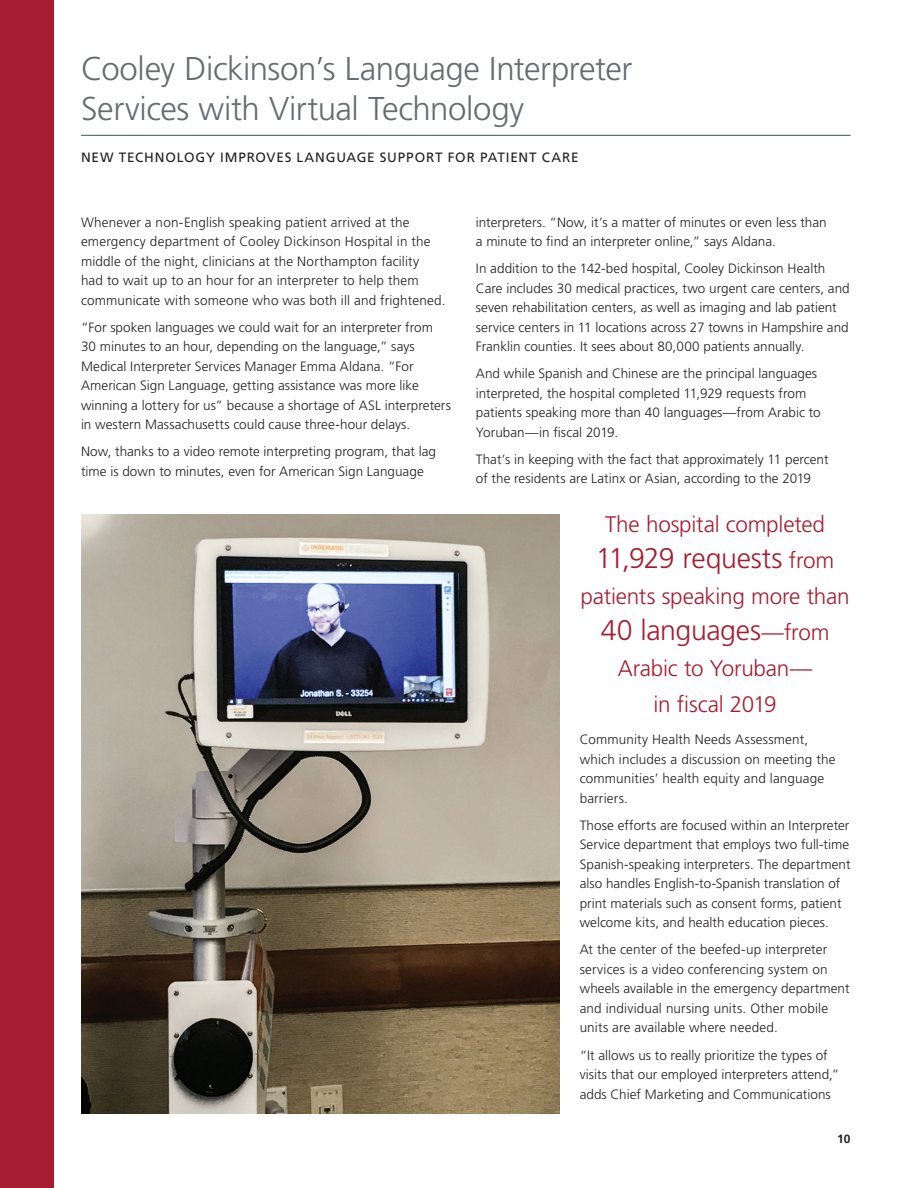
<style>
.page{position:relative;width:918px;height:1188px;background:#fff}
.page>*{position:absolute;margin:0;border:0;box-sizing:border-box;transform-origin:0 0}
.t1{font:300 33px "Frutiger";letter-spacing:-.015em;color:#676c72}
.Main_text{font:300 28.5px "Frutiger";letter-spacing:-.015em;color:#a51d31}
.Main_text-2{font:300 22.5px "Frutiger";letter-spacing:-.01em;color:#a51d31}
.Main_text-3{font:300 13.5px/19.5px "Frutiger";letter-spacing:.005em;color:#231f20}
.subhead{font:13.5px "Frutiger";letter-spacing:.06em;color:#231f20}
.t2{font:700 12px "Frutiger";color:#231f20}
.s1{font-size:22.5px}
</style>
<div class="page">
<div style="left:0;top:0;width:54px;height:1188px;background:#a51d31"></div>
<hr style="left:81px;top:135px;width:769px;height:1px;background:#676c72">
<img style="left:81px;top:514px;width:478px;height:600px">
<p class="t1" style="left:81px;top:50px;width:553px">Cooley Dickinson’s Language Interpreter</p>
<p class="t1" style="left:81px;top:90px;width:445px">Services with Virtual Technology</p>
<p class="subhead" style="left:81px;top:149px;width:499px">NEW TECHNOLOGY IMPROVES LANGUAGE SUPPORT FOR PATIENT CARE</p>
<p class="Main_text-3" style="left:81px;top:212px;width:366px">Whenever a non-English speaking patient arrived at the emergency department of Cooley Dickinson Hospital in the middle of the night, clinicians at the Northampton facility<br>had to wait up to an hour for an interpreter to help them communicate with someone who was both ill and frightened.</p>
<p class="Main_text-3" style="left:81px;top:317px;width:371px">“For spoken languages we could wait for an interpreter from 30 minutes to an hour, depending on the language,” says Medical Interpreter Services Manager Emma Aldana. “For American Sign Language, getting assistance was more like winning a lottery for us” because a shortage of ASL interpreters in western Massachusetts could cause three-hour delays.</p>
<p class="Main_text-3" style="left:81px;top:442px;width:357px">Now, thanks to a video remote interpreting program, that lag time is down to minutes, even for American Sign Language</p>
<p class="Main_text-3" style="left:476px;top:212px;width:352px">interpreters. “Now, it’s a matter of minutes or even less than a minute to find an interpreter online,” says Aldana.</p>
<p class="Main_text-3" style="left:476px;top:259px;width:375px">In addition to the 142-bed hospital, Cooley Dickinson Health Care includes 30 medical practices, two urgent care centers, and seven rehabilitation centers, as well as imaging and lab patient service centers in 11 locations across 27 towns in Hampshire and Franklin counties. It sees about 80,000 patients annually.</p>
<p class="Main_text-3" style="left:476px;top:364px;width:346px">And while Spanish and Chinese are the principal languages interpreted, the hospital completed 11,929 requests from patients speaking more than 40 languages—from Arabic to Yoruban—in fiscal 2019.</p>
<p class="Main_text-3" style="left:476px;top:449px;width:354px">That’s in keeping with the fact that approximately 11 percent of the residents are Latinx or Asian, according to the 2019</p>
<p class="Main_text-2" style="left:605px;top:512px;width:222px">The hospital completed</p>
<p class="Main_text" style="left:596px;top:542px;width:240px">11,929 requests <span class="s1">from</span></p>
<p class="Main_text-2" style="left:581px;top:584px;width:270px">patients speaking more than</p>
<p class="Main_text" style="left:601px;top:614px;width:230px">40 languages<span class="s1">—from</span></p>
<p class="Main_text-2" style="left:618px;top:656px;width:196px">Arabic to Yoruban—</p>
<p class="Main_text-2" style="left:654px;top:692px;width:125px">in fiscal 2019</p>
<p class="Main_text-3" style="left:580px;top:730px;width:257px">Community Health Needs Assessment, which includes a discussion on meeting the communities’ health equity and language barriers.</p>
<p class="Main_text-3" style="left:580px;top:815px;width:272px">Those efforts are focused within an Interpreter Service department that employs two full-time Spanish-speaking interpreters. The department also handles English-to-Spanish translation of print materials such as consent forms, patient welcome kits, and health education pieces.</p>
<p class="Main_text-3" style="left:580px;top:940px;width:271px">At the center of the beefed-up interpreter services is a video conferencing system on wheels available in the emergency department and individual nursing units. Other mobile units are available where needed.</p>
<p class="Main_text-3" style="left:580px;top:1045px;width:261px">“It allows us to really prioritize the types of visits that our employed interpreters attend,” adds Chief Marketing and Communications</p>
<p class="t2" style="left:837px;top:1132px;width:15px">10</p>
</div>
